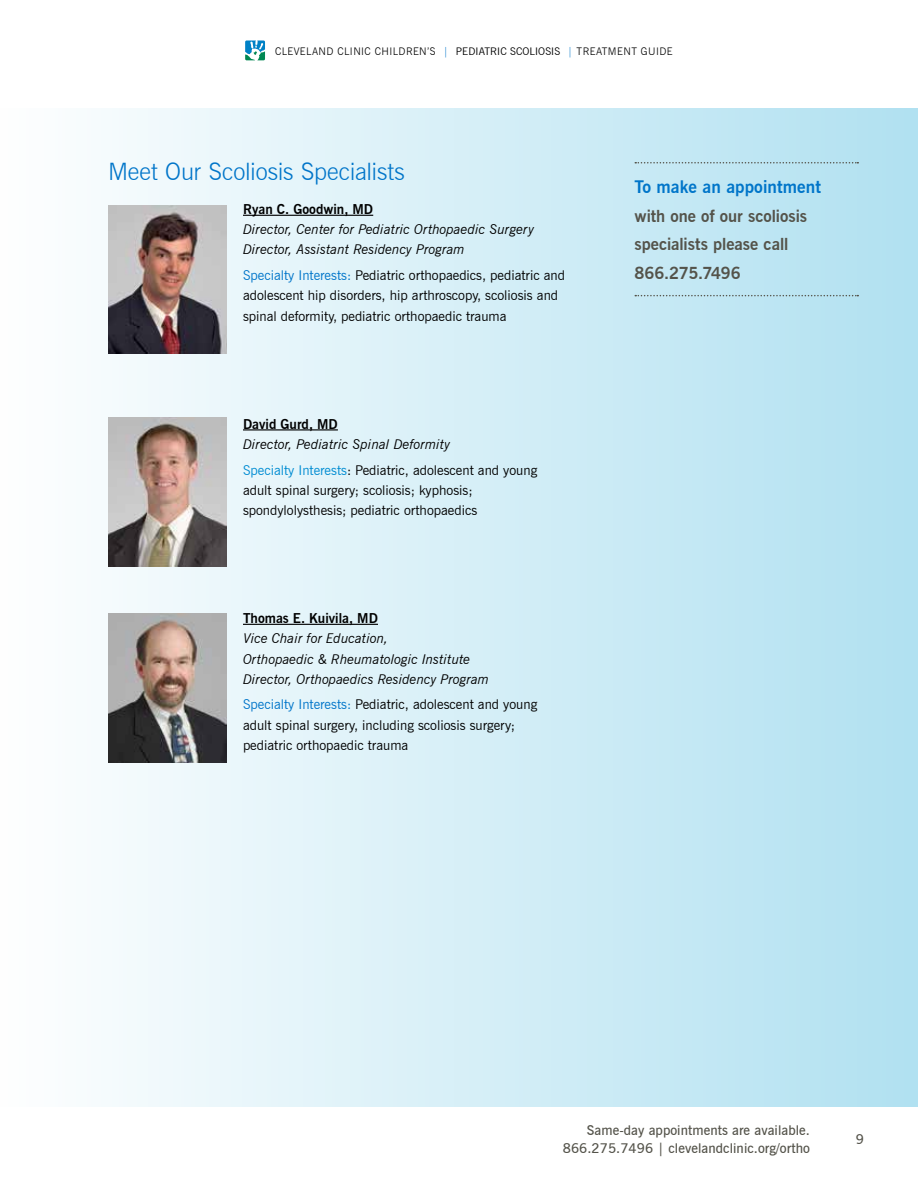
<style>
.page{position:relative;width:918px;height:1188px;background:#fff}
.page>*{position:absolute;margin:0;border:0;box-sizing:border-box;transform-origin:0 0}
.t1{font:300 24px "News Gothic BT";letter-spacing:-.005em;color:#0075c9}
.t2{font:700 17.25px "News Gothic BT";letter-spacing:.005em;color:#0075c9}
.t3{font:700 16.5px/28.5px "News Gothic BT";color:#54534a}
.t4{font:13.5px/20.2px "News Gothic BT";color:#000}
.t5{font:italic 13.5px/20.2px "News Gothic BT";color:#000}
.t6{font:600 13.5px/18px "News Gothic BT";letter-spacing:.005em;color:#54534a;text-align:right}
.t7{font:700 13.5px "News Gothic BT";color:#000}
.t8{font:300 10.5px "News Gothic BT";letter-spacing:.04em;color:#000}
.s1{color:#0075c9}
.s2{font-weight:400}
.s3{font-style:normal;color:#008cd2}
.s4{font-style:normal}
</style>
<div class="page">
<svg style="left:245px;top:40px;width:20px;height:20px"></svg>
<svg style="left:245px;top:41px;width:20px;height:19px"></svg>
<div style="left:0;top:108px;width:918px;height:999px;background:linear-gradient(to right,#fdfefe,#b1e1f1)"></div>
<hr style="left:243px;top:215px;width:130px;height:1px;background:#000">
<hr style="left:243px;top:429px;width:95px;height:1px;background:#000">
<hr style="left:243px;top:624px;width:135px;height:1px;background:#000">
<img style="left:108px;top:205px;width:119px;height:149px">
<img style="left:108px;top:418px;width:119px;height:148px">
<img style="left:108px;top:614px;width:119px;height:148px">
<svg style="left:635px;top:295px;width:223px;height:1px"></svg>
<svg style="left:635px;top:162px;width:223px;height:2px"></svg>
<p class="t8" style="left:275px;top:45px;width:399px">CLEVELAND CLINIC CHILDREN’S <span class="s1">|</span> <span class="s2">PEDIATRIC SCOLIOSIS</span> <span class="s1">|</span> TREATMENT GUIDE</p>
<h1 class="t1" style="left:108px;top:157px;width:298px">Meet Our Scoliosis Specialists</h1>
<p class="t7" style="left:243px;top:201px;width:132px">Ryan C. Goodwin, MD</p>
<p class="t5" style="left:243px;top:219px;width:293px">Director, Center for Pediatric Orthopaedic Surgery<br>Director, Assistant Residency Program</p>
<p class="t4" style="left:243px;top:265px;width:324px"><span class="s1">Specialty Interests:</span> Pediatric orthopaedics, pediatric and adolescent hip disorders, hip arthroscopy, scoliosis and spinal deformity, pediatric orthopaedic trauma</p>
<p class="t7" style="left:243px;top:416px;width:96px">David Gurd, MD</p>
<p class="t5" style="left:243px;top:431px;width:296px;line-height:25.7px">Director, Pediatric Spinal Deformity<br><span class="s3">Specialty Interests</span><span class="s4">: Pediatric, adolescent and young</span></p>
<p class="t4" style="left:243px;top:480px;width:236px">adult spinal surgery; scoliosis; kyphosis; spondylolysthesis; pediatric orthopaedics</p>
<p class="t7" style="left:243px;top:610px;width:137px">Thomas E. Kuivila, MD</p>
<p class="t5" style="left:243px;top:628px;width:248px">Vice Chair for Education,<br>Orthopaedic &amp; Rheumatologic Institute<br>Director, Orthopaedics Residency Program</p>
<p class="t4" style="left:243px;top:694px;width:296px"><span class="s1">Specialty Interests:</span> Pediatric, adolescent and young adult spinal surgery, including scoliosis surgery; pediatric orthopaedic trauma</p>
<p class="t2" style="left:634px;top:177px;width:188px">To make an appointment</p>
<p class="t3" style="left:634px;top:202px;width:174px">with one of our scoliosis specialists please call<br>866.275.7496</p>
<p class="t6" style="left:563px;top:1121px;width:249px">Same-day appointments are available.<br>866.275.7496 | clevelandclinic.org/ortho</p>
<p class="t6" style="left:856px;top:1130px;width:10px">9</p>
</div>
